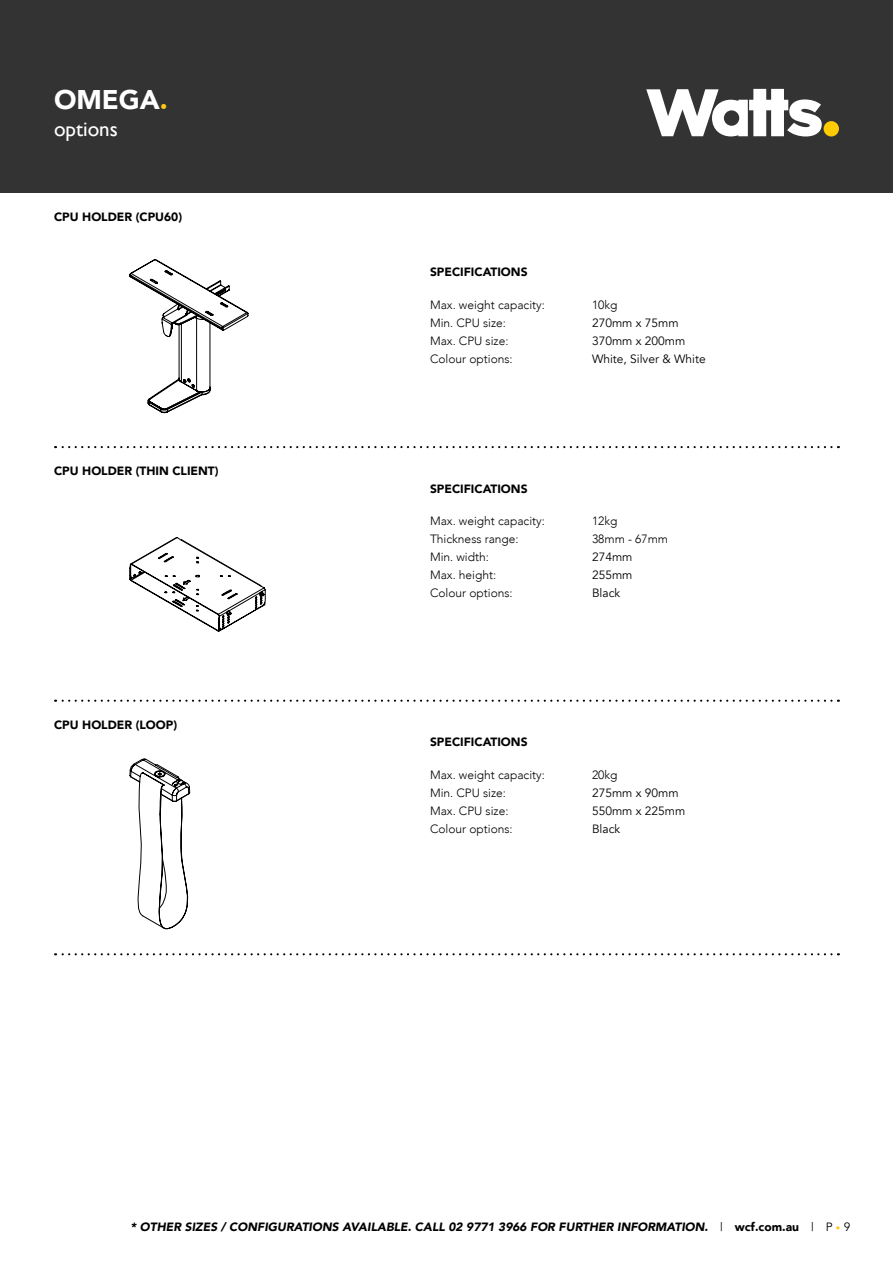
<style>
.page{position:relative;width:893px;height:1263px;background:#fff}
.page>*{position:absolute;margin:0;border:0;box-sizing:border-box;transform-origin:0 0}
.t1{font:900 27px "Avenir";color:#fff}
.t2{font:21px "Gill Sans";color:#fff}
.t3{font:300 12px "Avenir";color:#000}
.t4{font:900 12px "Avenir";color:#000}
.t5{font:italic 900 12px "Avenir";color:#000}
.t6{font:12px "Avenir";color:#000}
.s1{color:#ffc917}
.s2{font-weight:400;font-style:normal}
.s3{font-style:normal}
.s4{font-weight:400;font-style:normal;font-size:9px;color:#ffc917}
</style>
<div class="page">
<div style="left:0;top:0;width:893px;height:192px;background:#333334"></div>
<div style="left:824px;top:121px;width:15px;height:15px;background:#ffcb05;border-radius:50%"></div>
<svg style="left:646px;top:89px;width:176px;height:47px"></svg>
<svg style="left:130px;top:259px;width:118px;height:154px"></svg>
<svg style="left:130px;top:759px;width:60px;height:170px"></svg>
<svg style="left:55px;top:446px;width:776px;height:2px"></svg>
<svg style="left:55px;top:700px;width:776px;height:2px"></svg>
<svg style="left:55px;top:953px;width:776px;height:2px"></svg>
<svg style="left:130px;top:537px;width:136px;height:95px"></svg>
<h1 class="t1" style="left:54px;top:76px;width:115px">OMEGA<span class="s1">.</span></h1>
<h2 class="t2" style="left:54px;top:117px;width:65px">options</h2>
<p class="t4" style="left:54px;top:206px;width:130px">CPU HOLDER (CPU60)</p>
<p class="t4" style="left:54px;top:461px;width:166px">CPU HOLDER (THIN CLIENT)</p>
<p class="t4" style="left:54px;top:715px;width:125px">CPU HOLDER (LOOP)</p>
<p class="t4" style="left:430px;top:262px;width:99px">SPECIFICATIONS</p>
<p class="t3" style="left:430px;top:297px;width:116px">Max. weight capacity:</p>
<p class="t3" style="left:592px;top:297px;width:27px">10kg</p>
<p class="t3" style="left:430px;top:315px;width:78px">Min. CPU size:</p>
<p class="t6" style="left:592px;top:315px;width:88px">270mm x 75mm</p>
<p class="t3" style="left:430px;top:333px;width:80px">Max. CPU size:</p>
<p class="t6" style="left:592px;top:333px;width:95px">370mm x 200mm</p>
<p class="t3" style="left:430px;top:351px;width:84px">Colour options:</p>
<p class="t6" style="left:592px;top:351px;width:115px">White, Silver &amp; White</p>
<p class="t4" style="left:430px;top:478px;width:99px">SPECIFICATIONS</p>
<p class="t3" style="left:430px;top:514px;width:116px">Max. weight capacity:</p>
<p class="t3" style="left:592px;top:514px;width:27px">12kg</p>
<p class="t3" style="left:430px;top:532px;width:90px">Thickness range:</p>
<p class="t3" style="left:592px;top:532px;width:78px">38mm - 67mm</p>
<p class="t3" style="left:430px;top:550px;width:60px">Min. width:</p>
<p class="t6" style="left:592px;top:550px;width:42px">274mm</p>
<p class="t3" style="left:430px;top:568px;width:68px">Max. height:</p>
<p class="t6" style="left:592px;top:568px;width:42px">255mm</p>
<p class="t3" style="left:430px;top:586px;width:84px">Colour options:</p>
<p class="t6" style="left:592px;top:586px;width:30px">Black</p>
<p class="t4" style="left:430px;top:732px;width:99px">SPECIFICATIONS</p>
<p class="t3" style="left:430px;top:767px;width:116px">Max. weight capacity:</p>
<p class="t3" style="left:592px;top:767px;width:27px">20kg</p>
<p class="t3" style="left:430px;top:785px;width:78px">Min. CPU size:</p>
<p class="t6" style="left:592px;top:785px;width:88px">275mm x 90mm</p>
<p class="t3" style="left:430px;top:803px;width:80px">Max. CPU size:</p>
<p class="t6" style="left:592px;top:803px;width:95px">550mm x 225mm</p>
<p class="t3" style="left:430px;top:821px;width:84px">Colour options:</p>
<p class="t6" style="left:592px;top:821px;width:30px">Black</p>
<p class="t5" style="left:131px;top:1216px;width:721px">* OTHER SIZES / CONFIGURATIONS AVAILABLE. CALL 02 9771 3966 FOR FURTHER INFORMATION. <span class="s2">|</span> <span class="s3">wcf.com.au</span> <span class="s2">| P</span> <span class="s4">•</span> <span class="s2">9</span></p>
</div>
